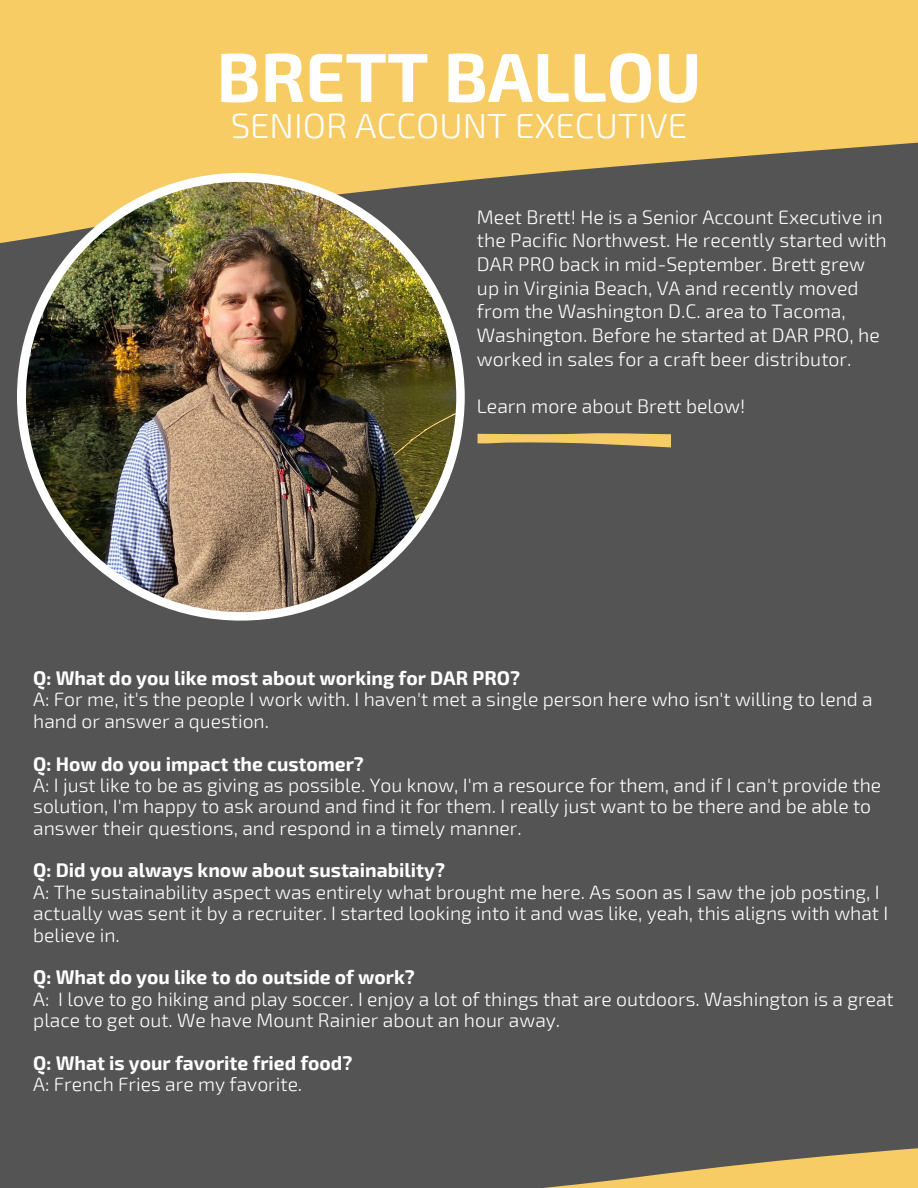
<style>
.page{position:relative;width:918px;height:1188px;background:#545454}
.page>*{position:absolute;margin:0;border:0;box-sizing:border-box;transform-origin:0 0}
.t1{font:700 69.3px "Exo 2";color:#fff}
.t2{font:300 34.8px "Exo 2";color:#fff}
.t3{font:300 19.5px/23.7px "Exo 2";color:#fff}
.t4{font:300 19.35px/21.3px "Exo 2";color:#fff}
.t5{font:700 19.35px "Exo 2";color:#fff}
</style>
<div class="page">
<div style="left:0;top:0;width:918px;height:62px;background:#f8cc64"></div>
<svg style="left:0;top:62px;width:918px;height:206px;fill:#f8cc64"></svg>
<svg style="left:544px;top:1148px;width:374px;height:40px;fill:#f8cc64"></svg>
<svg style="left:478px;top:433px;width:193px;height:14px"></svg>
<div style="left:17px;top:173px;width:448px;height:448px;background:#fff;border-radius:50%"></div>
<img style="left:26px;top:182px;width:430px;height:430px;border-radius:50%">
<p class="t1" style="left:217px;top:32px;width:486px">BRETT BALLOU</p>
<p class="t2" style="left:231px;top:103px;width:458px">SENIOR ACCOUNT EXECUTIVE</p>
<p class="t3" style="left:477px;top:204px;width:411px">Meet Brett! He is a Senior Account Executive in the Pacific Northwest. He recently started with DAR PRO back in mid-September. Brett grew up in Virginia Beach, VA and recently moved from the Washington D.C. area to Tacoma, Washington. Before he started at DAR PRO, he worked in sales for a craft beer distributor.</p>
<p class="t3" style="left:477px;top:393px;width:270px">Learn more about Brett below!</p>
<p class="t5" style="left:33px;top:666px;width:488px">Q: What do you like most about working for DAR PRO?</p>
<p class="t4" style="left:33px;top:688px;width:841px">A: For me, it's the people I work with. I haven't met a single person here who isn't willing to lend a hand or answer a question.</p>
<p class="t5" style="left:33px;top:751px;width:332px">Q: How do you impact the customer?</p>
<p class="t4" style="left:33px;top:774px;width:849px">A: I just like to be as giving as possible. You know, I'm a resource for them, and if I can't provide the solution, I'm happy to ask around and find it for them. I really just want to be there and be able to answer their questions, and respond in a timely manner.</p>
<p class="t5" style="left:33px;top:858px;width:413px">Q: Did you always know about sustainability?</p>
<p class="t4" style="left:33px;top:881px;width:857px">A: The sustainability aspect was entirely what brought me here. As soon as I saw the job posting, I actually was sent it by a recruiter. I started looking into it and was like, yeah, this aligns with what I believe in.</p>
<p class="t5" style="left:33px;top:965px;width:383px">Q: What do you like to do outside of work?</p>
<p class="t4" style="left:33px;top:987px;width:862px">A: I love to go hiking and play soccer. I enjoy a lot of things that are outdoors. Washington is a great place to get out. We have Mount Rainier about an hour away.</p>
<p class="t5" style="left:33px;top:1050px;width:321px">Q: What is your favorite fried food?</p>
<p class="t4" style="left:33px;top:1073px;width:270px">A: French Fries are my favorite.</p>
</div>
